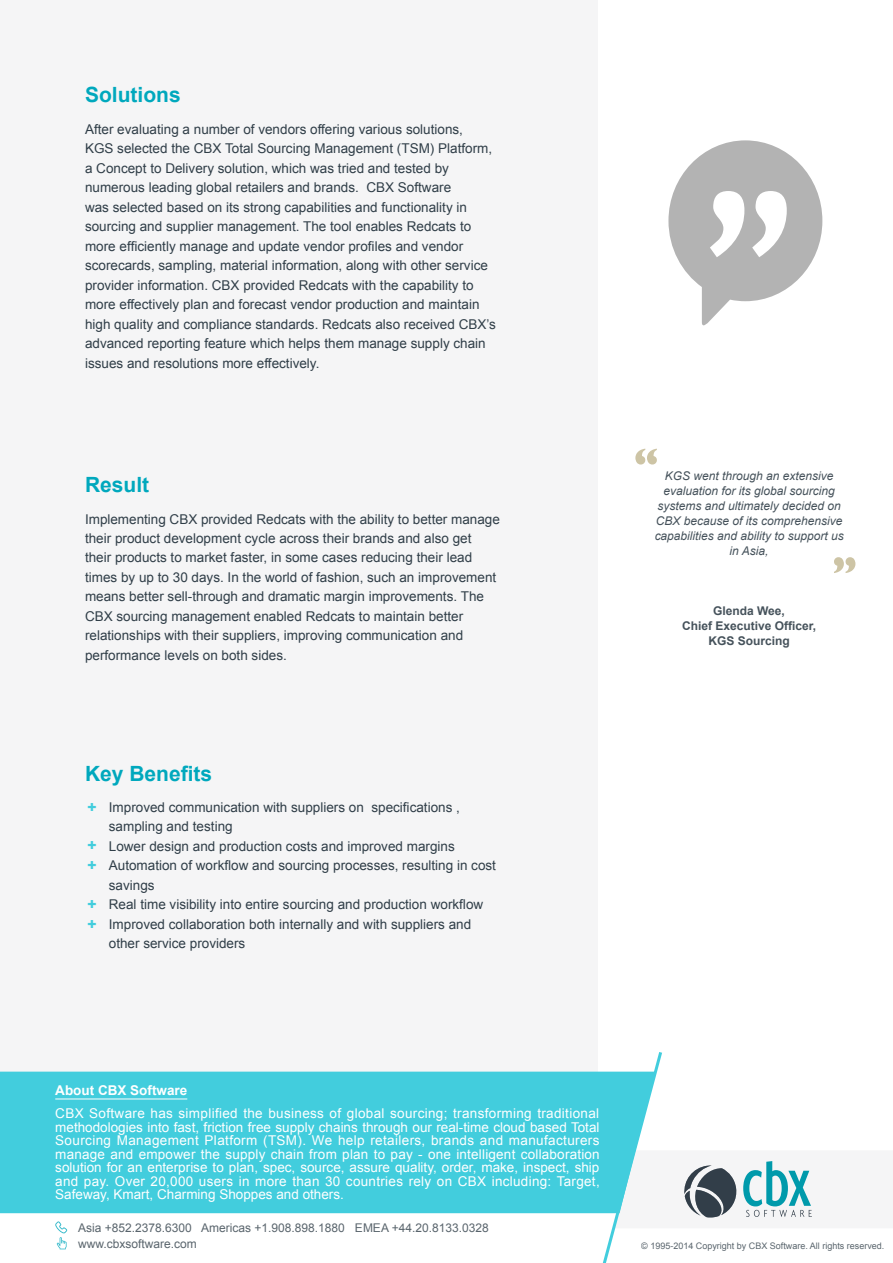
<style>
.page{position:relative;width:893px;height:1263px;background:#fff}
.page>*{position:absolute;margin:0;border:0;box-sizing:border-box;transform-origin:0 0}
.t1{font:700 21px "Arial";color:#00a8bd}
.t2{font:700 18px/38px "DIN Pro";color:#42cddd}
.t3{font:13.5px/19.5px "Arial";color:#303e48}
.t4{font:13.5px/13.5px "Arial";color:#fff;text-align:justify}
.t5{font:700 13.5px "Arial";color:#fff}
.t6{font:italic 12px/15px "Arial";color:#303e48;text-align:center}
.t7{font:12px/15.9px "Arial";color:#303e48}
.t8{font:700 12px/15px "Arial";color:#303e48;text-align:center}
.t9{font:9px "Arial";color:#303e48}
</style>
<div class="page">
<div style="left:0;top:0;width:598px;height:1207px;background:#f5f5f6"></div>
<svg style="left:635px;top:449px;width:22px;height:15px"></svg>
<svg style="left:834px;top:557px;width:21px;height:16px"></svg>
<svg style="left:668px;top:140px;width:154px;height:186px"></svg>
<svg style="left:597px;top:1052px;width:215px;height:211px"></svg>
<svg style="left:55px;top:1221px;width:12px;height:28px"></svg>
<div style="left:0;top:1071px;width:655px;height:142px;background:#42cddd"></div>
<hr style="left:55px;top:1098px;width:132px;height:1px;background:#fff">
<h1 class="t1" style="left:85px;top:81px;width:97px">Solutions</h1>
<p class="t3" style="left:85px;top:120px;width:412px">After evaluating a number of vendors offering various solutions,<br>KGS selected the CBX Total Sourcing Management (TSM) Platform, a Concept to Delivery solution, which was tried and tested by numerous leading global retailers and brands. CBX Software<br>was selected based on its strong capabilities and functionality in sourcing and supplier management. The tool enables Redcats to more efficiently manage and update vendor profiles and vendor scorecards, sampling, material information, along with other service provider information. CBX provided Redcats with the capability to more effectively plan and forecast vendor production and maintain high quality and compliance standards. Redcats also received CBX’s advanced reporting feature which helps them manage supply chain issues and resolutions more effectively.</p>
<h1 class="t1" style="left:85px;top:471px;width:66px">Result</h1>
<p class="t6" style="left:654px;top:469px;width:191px">KGS went through an extensive evaluation for its global sourcing systems and ultimately decided on<br>CBX because of its comprehensive capabilities and ability to support us in Asia,</p>
<p class="t3" style="left:85px;top:509px;width:416px">Implementing CBX provided Redcats with the ability to better manage their product development cycle across their brands and also get their products to market faster, in some cases reducing their lead times by up to 30 days. In the world of fashion, such an improvement means better sell-through and dramatic margin improvements. The CBX sourcing management enabled Redcats to maintain better relationships with their suppliers, improving communication and performance levels on both sides.</p>
<p class="t8" style="left:682px;top:604px;width:136px">Glenda Wee,<br>Chief Executive Officer,<br>KGS Sourcing</p>
<h1 class="t1" style="left:85px;top:759px;width:129px">Key Benefits</h1>
<h2 class="t2" style="left:87px;top:786px;width:11px">+ +</h2>
<h2 class="t2" style="left:87px;top:844px;width:11px">+ +</h2>
<h2 class="t2" style="left:87px;top:902px;width:11px">+</h2>
<p class="t3" style="left:109px;top:797px;width:389px">Improved communication with suppliers on specifications , sampling and testing<br>Lower design and production costs and improved margins Automation of workflow and sourcing processes, resulting in cost savings<br>Real time visibility into entire sourcing and production workflow Improved collaboration both internally and with suppliers and other service providers</p>
<p class="t5" style="left:55px;top:1081px;width:134px">About CBX Software</p>
<p class="t4" style="left:55px;top:1107px;width:546px">CBX Software has simplified the business of global sourcing; transforming traditional methodologies into fast, friction free supply chains through our real-time cloud based Total Sourcing Management Platform (TSM). We help retailers, brands and manufacturers manage and empower the supply chain from plan to pay - one intelligent collaboration solution for an enterprise to plan, spec, source, assure quality, order, make, inspect, ship and pay. Over 20,000 users in more than 30 countries rely on CBX including: Target, Safeway, Kmart, Charming Shoppes and others.</p>
<p class="t7" style="left:78px;top:1220px;width:412px">Asia +852.2378.6300 Americas +1.908.898.1880 EMEA +44.20.8133.0328 www.cbxsoftware.com</p>
<p class="t9" style="left:641px;top:1240px;width:245px">© 1995-2014 Copyright by CBX Software. All rights reserved.</p>
</div>
